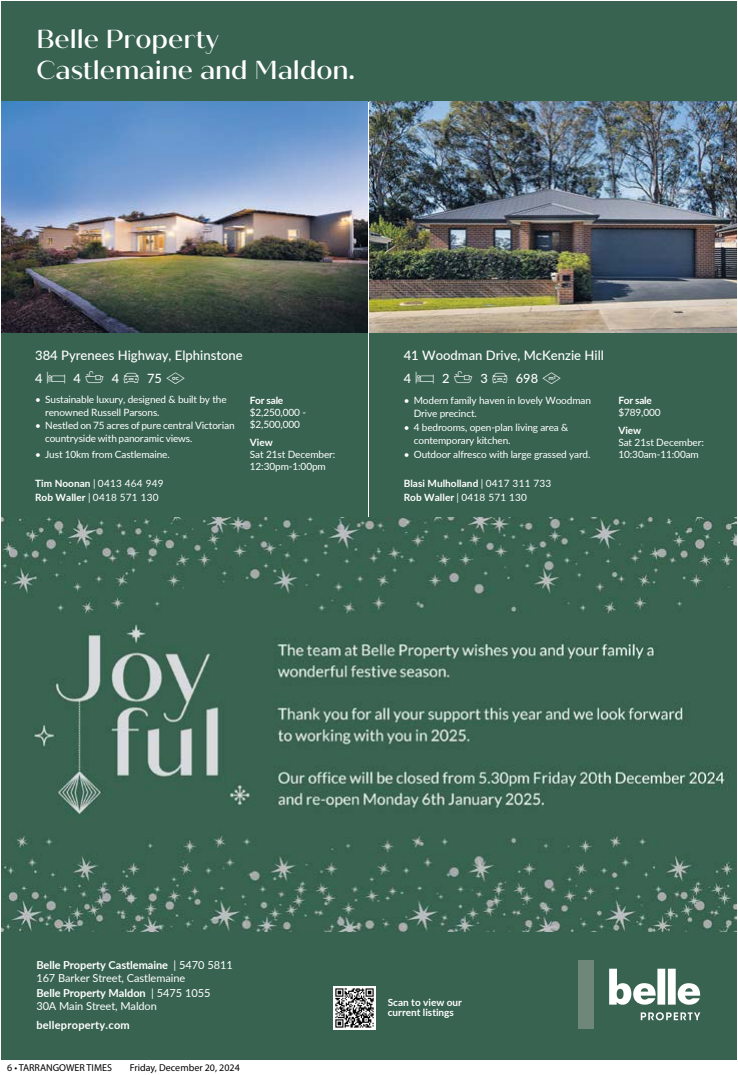
<style>
.page{position:relative;width:738px;height:1075px;background:#fff}
.page>*{position:absolute;margin:0;border:0;box-sizing:border-box;transform-origin:0 0}
.t1{font:500 26px/31px "Quiche Sans";color:#fff}
.t2{font:500 13px "Lato";color:#fff}
.t3{font:500 12.8px "Lato";color:#fff}
.t4{font:11px/13px "Lato";letter-spacing:-.005em;color:#fff}
.t5{font:700 11px "Lato";letter-spacing:.02em;color:#fff}
.t6{font:10px/12.8px "Lato";letter-spacing:-.015em;color:#fff}
.t7{font:700 10px/10px "Lato";color:#fff}
.t8{font:10px "Myriad Pro";color:#000}
.t9{font:10px/14px "Lato";letter-spacing:.02em;color:#fff}
.s1{font-family:"Belle Icons";font-weight:400;font-size:7.8px}
.s2{font-weight:700}
.s3{font-weight:400}
</style>
<div class="page">
<div style="left:1px;top:931px;width:734px;height:128px;background:#386351"></div>
<div style="left:578px;top:960px;width:15px;height:68px;background:#6e8778"></div>
<svg style="left:609px;top:968px;width:90px;height:36px"></svg>
<svg style="left:640px;top:1012px;width:59px;height:8px"></svg>
<div style="left:1px;top:2px;width:734px;height:100px;background:#386351"></div>
<img style="left:333px;top:986px;width:42px;height:42px">
<div style="left:369px;top:102px;width:366px;height:414px;background:#386351"></div>
<img style="left:369px;top:102px;width:366px;height:231px">
<div style="left:1px;top:102px;width:366px;height:414px;background:#386351"></div>
<img style="left:1px;top:102px;width:366px;height:231px">
<img style="left:1px;top:518px;width:734px;height:413px">
<h1 class="t1" style="left:36px;top:24px;width:319px">Belle Property<br>Castlemaine and Maldon.</h1>
<h2 class="t2" style="left:35px;top:345px;width:209px">384 Pyrenees Highway, Elphinstone</h2>
<p class="t3" style="left:35px;top:369px;width:154px">4 <span class="s1">A</span>4 <span class="s1">B</span>4 <span class="s1">V</span>75 <span class="s1">W</span></p>
<p class="t6" style="left:45px;top:393px;width:183px;text-indent:-10px">• Sustainable luxury, designed &amp; built by the renowned Russell Parsons.</p>
<p class="t6" style="left:45px;top:419px;width:191px;text-indent:-10px">• Nestled on 75 acres of pure central Victorian countryside with panoramic views.</p>
<p class="t6" style="left:35px;top:447px;width:136px">• Just 10km from Castlemaine.</p>
<p class="t9" style="left:35px;top:475px;width:130px"><span class="s2">Tim Noonan</span> | 0413 464 949<br><span class="s2">Rob Waller</span> | 0418 571 130</p>
<p class="t7" style="left:250px;top:395px;width:35px">For sale</p>
<p class="t6" style="left:250px;top:406px;width:58px;line-height:12px">$2,250,000 - $2,500,000</p>
<p class="t7" style="left:250px;top:436px;width:24px">View</p>
<p class="t6" style="left:250px;top:447px;width:87px;line-height:12px">Sat 21st December:<br>12:30pm-1:00pm</p>
<h2 class="t2" style="left:403px;top:345px;width:201px">41 Woodman Drive, McKenzie Hill</h2>
<p class="t3" style="left:403px;top:369px;width:162px">4 <span class="s1">A</span>2 <span class="s1">B</span>3 <span class="s1">V</span>698 <span class="s1">R</span></p>
<p class="t6" style="left:413px;top:393px;width:178px;text-indent:-10px">• Modern family haven in lovely Woodman<br>Drive precinct.</p>
<p class="t6" style="left:413px;top:420px;width:156px;text-indent:-10px">• 4 bedrooms, open-plan living area &amp; contemporary kitchen.</p>
<p class="t6" style="left:403px;top:447px;width:188px">• Outdoor alfresco with large grassed yard.</p>
<p class="t7" style="left:403px;top:475px;width:149px;line-height:14px">Blasi Mulholland <span class="s3">| 0417 311 733<br></span>Rob Waller <span class="s3">| 0418 571 130</span></p>
<p class="t7" style="left:618px;top:395px;width:35px">For sale</p>
<p class="t6" style="left:618px;top:405px;width:44px">$789,000</p>
<p class="t7" style="left:618px;top:424px;width:24px">View</p>
<p class="t6" style="left:618px;top:435px;width:87px;line-height:12px">Sat 21st December:<br>10:30am-11:00am</p>
<p class="t4" style="left:36px;top:957px;width:198px"><span class="s2">Belle Property Castlemaine</span> | 5470 5811<br>167 Barker Street, Castlemaine</p>
<p class="t4" style="left:36px;top:986px;width:176px"><span class="s2">Belle Property Maldon</span> | 5475 1055<br>30A Main Street, Maldon</p>
<p class="t5" style="left:36px;top:1016px;width:95px">belleproperty.com</p>
<p class="t8" style="left:7px;top:1060px;width:106px">6 • TARRANGOWER TIMES</p>
<p class="t8" style="left:130px;top:1060px;width:111px">Friday, December 20, 2024</p>
<p class="t7" style="left:387px;top:997px;width:76px">Scan to view our current listings</p>
</div>
